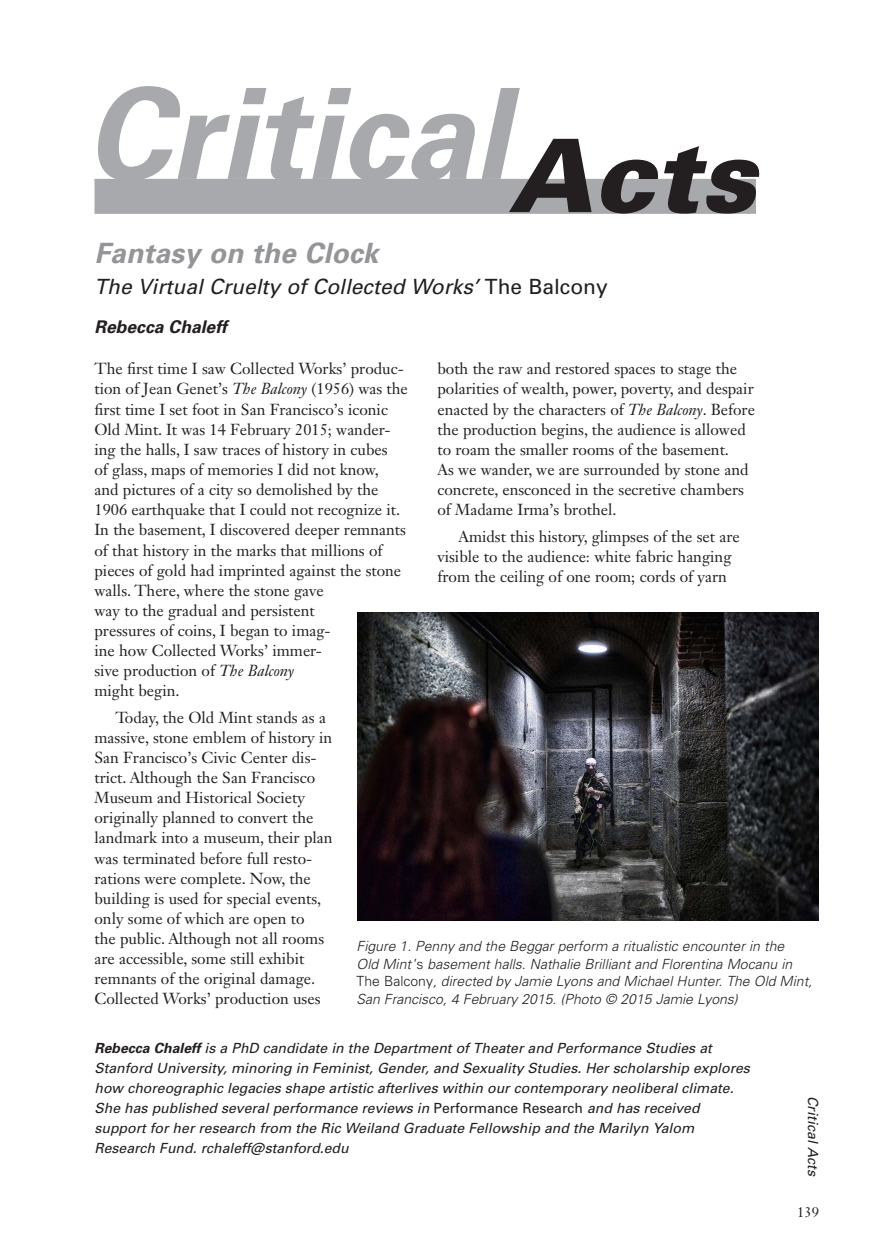
<style>
.page{position:relative;width:882px;height:1260px;background:#fff}
.page>*{position:absolute;margin:0;border:0;box-sizing:border-box;transform-origin:0 0}
.t1{font:italic 700 126px "Univers";letter-spacing:.005em;color:#a7a9ac}
.t2{font:italic 700 28px "Univers";letter-spacing:.01em;color:#939598}
.t3{font:italic 21px "Univers";color:#231f20}
.t4{font:italic 700 17.5px "Univers";color:#231f20}
.t5{font:15.75px/20.1px "Janson Text LT Std";color:#231f20}
.t6{font:italic 14px/20.1px "Univers";color:#231f20}
.t7{font:italic 300 14px/17.5px "Univers";color:#231f20}
.t8{font:14px "Janson Text LT Std";color:#231f20}
.s1{font-style:normal}
.s2{font-style:italic}
.s3{font-weight:700}
</style>
<div class="page">
<div style="left:94px;top:179px;width:662px;height:35px;background:#a7a9ac"></div>
<img style="left:357px;top:612px;width:462px;height:308px">
<h1 class="t1" style="left:86px;top:53px;width:672px">Critical<sub>Acts</sub></h1>
<h2 class="t2" style="left:94px;top:235px;width:285px">Fantasy on the Clock</h2>
<h3 class="t3" style="left:94px;top:274px;width:515px">The Virtual Cruelty of Collected Works’ <span class="s1">The Balcony</span></h3>
<p class="t4" style="left:94px;top:315px;width:134px">Rebecca Chaleff</p>
<p class="t5" style="left:438px;top:359px;width:319px">both the raw and restored spaces to stage the polarities of wealth, power, poverty, and despair enacted by the characters of <span class="s2">The Balcony</span>. Before the production begins, the audience is allowed to roam the smaller rooms of the basement.<br>As we wander, we are surrounded by stone and concrete, ensconced in the secretive chambers of Madame Irma’s brothel.</p>
<p class="t5" style="left:438px;top:526px;width:304px;text-indent:21px">Amidst this history, glimpses of the set are visible to the audience: white fabric hanging from the ceiling of one room; cords of yarn</p>
<p class="t5" style="left:94px;top:359px;width:315px">The first time I saw Collected Works’ produc&shy;tion of Jean Genet’s <span class="s2">The Balcony</span> (1956) was the first time I set foot in San Francisco’s iconic Old Mint. It was 14 February 2015; wander&shy;ing the halls, I saw traces of history in cubes<br>of glass, maps of memories I did not know,<br>and pictures of a city so demolished by the 1906 earthquake that I could not recognize it.<br>In the basement, I discovered deeper remnants of that history in the marks that millions of pieces of gold had imprinted against the stone walls. There, where the stone gave<br>way to the gradual and persistent<br>pressures of coins, I began to imag-<br>ine how Collected Works’ immer-<br>sive production of <span class="s2">The Balcony<br></span>might begin.</p>
<p class="t5" style="left:94px;top:707px;width:240px;text-indent:21px">Today, the Old Mint stands as a massive, stone emblem of history in San Francisco’s Civic Center dis&shy;trict. Although the San Francisco Museum and Historical Society originally planned to convert the landmark into a museum, their plan was terminated before full resto&shy;rations were complete. Now, the building is used for special events, only some of which are open to<br>the public. Although not all rooms are accessible, some still exhibit remnants of the original damage.<br>Collected Works’ production uses</p>
<p class="t7" style="left:357px;top:937px;width:457px">Figure 1. Penny and the Beggar perform a ritualistic encounter in the<br>Old Mint <span class="s1">’s</span> basement halls. Nathalie Brilliant and Florentina Mocanu in <span class="s1">The Balcony</span>, directed by Jamie Lyons and Michael Hunter. The Old Mint, San Francisco, 4 February 2015. (Photo © 2015 Jamie Lyons)</p>
<p class="t6" style="left:94px;top:1037px;width:657px"><span class="s3">Rebecca Chaleff</span> is a PhD candidate in the Department of Theater and Performance Studies at Stanford University, minoring in Feminist, Gender, and Sexuality Studies. Her scholarship explores how choreographic legacies shape artistic afterlives within our contemporary neoliberal climate.<br>She has published several performance reviews in <span class="s1">Performance Research</span> and has received support for her research from the Ric Weiland Graduate Fellowship and the Marilyn Yalom Research Fund. rchaleff@stanford.edu</p>
<p class="t6" style="left:823px;top:1096px;width:82px;rotate:90deg">Critical Acts</p>
<p class="t8" style="left:797px;top:1204px;width:23px">139</p>
</div>
